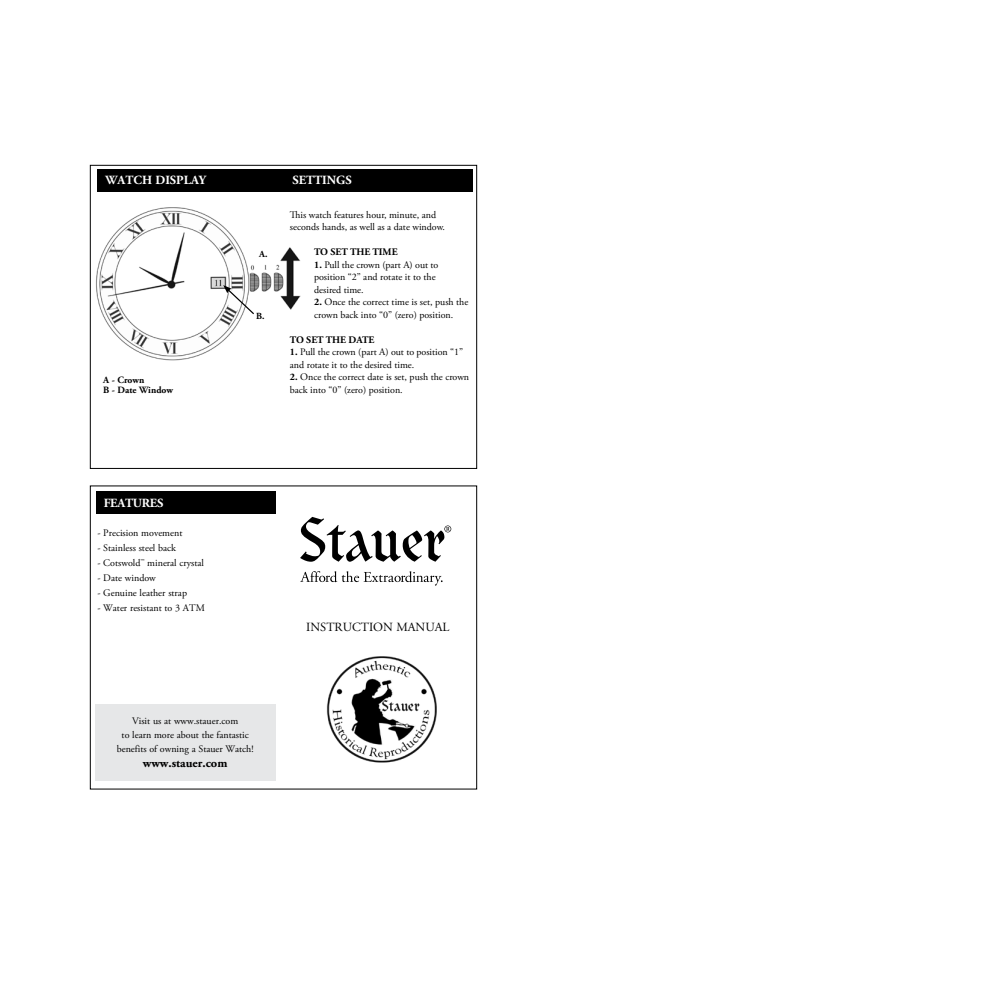
<style>
.page{position:relative;width:990px;height:990px;background:#fff}
.page>*{position:absolute;margin:0;border:0;box-sizing:border-box;transform-origin:0 0}
.t1{font:700 12.5px "Adobe Garamond Pro";color:#fff}
.t2{font:12.5px "Adobe Garamond Pro";color:#000}
.t3{font:700 12.5px "Adobe Garamond Pro";color:#000}
.t4{font:700 12.5px "Adobe Garamond Pro";letter-spacing:-.02em;color:#fff}
.t5{font:10px/12.5px "Adobe Garamond Pro";color:#000}
.t6{font:700 10px "Adobe Garamond Pro";color:#000}
.t7{font:700 9.62px/10.4px "Adobe Garamond Pro";color:#000}
.t8{font:700 9.38px "Adobe Garamond Pro";color:#000}
.s1{font-weight:700}
</style>
<div class="page">
<div style="left:90px;top:165px;width:387px;height:304px;border:1px solid #000"></div>
<div style="left:97px;top:169px;width:376px;height:23px;background:#000"></div>
<div style="left:90px;top:486px;width:387px;height:303px;border:1px solid #000"></div>
<svg style="left:300px;top:517px;width:151px;height:45px"></svg>
<svg style="left:300px;top:571px;width:143px;height:15px"></svg>
<img style="left:96px;top:207px;width:205px;height:154px">
<div style="left:96px;top:491px;width:180px;height:22px;background:#000"></div>
<svg style="left:223px;top:285px;width:32px;height:31px"></svg>
<div style="left:96px;top:704px;width:180px;height:77px;background:#e6e7e8"></div>
<img style="left:326px;top:656px;width:111px;height:107px">
<p class="t1" style="left:106px;top:173px;width:102px">WATCH DISPLAY</p>
<p class="t1" style="left:292px;top:173px;width:61px">SETTINGS</p>
<p class="t7" style="left:103px;top:375px;width:71px">A - Crown<br>B - Date Window</p>
<p class="t8" style="left:259px;top:248px;width:10px">A.</p>
<p class="t8" style="left:256px;top:310px;width:10px">B.</p>
<p class="t5" style="left:290px;top:209px;width:157px">This watch features hour, minute, and seconds hands, as well as a date window.</p>
<p class="t6" style="left:314px;top:246px;width:85px">TO SET THE TIME</p>
<p class="t5" style="left:314px;top:259px;width:126px"><span class="s1">1.</span> Pull the crown (part A) out to position “2” and rotate it to the desired time.</p>
<p class="t5" style="left:314px;top:296px;width:156px"><span class="s1">2.</span> Once the correct time is set, push the crown back into “0” (zero) position.</p>
<p class="t6" style="left:290px;top:334px;width:86px">TO SET THE DATE</p>
<p class="t5" style="left:290px;top:346px;width:175px"><span class="s1">1.</span> Pull the crown (part A) out to position “1” and rotate it to the desired time.</p>
<p class="t5" style="left:290px;top:371px;width:181px"><span class="s1">2.</span> Once the correct date is set, push the crown back into “0” (zero) position.</p>
<p class="t4" style="left:104px;top:495px;width:61px">FEATURES</p>
<p class="t5" style="left:97px;top:527px;width:87px">- Precision movement</p>
<p class="t5" style="left:97px;top:542px;width:80px">- Stainless steel back</p>
<p class="t5" style="left:97px;top:557px;width:108px">- Cotswold<sup>™</sup> mineral crystal</p>
<p class="t5" style="left:97px;top:572px;width:60px">- Date window</p>
<p class="t5" style="left:97px;top:587px;width:91px">- Genuine leather strap</p>
<p class="t5" style="left:97px;top:602px;width:109px">- Water resistant to 3 ATM</p>
<p class="t5" style="left:117px;top:714px;width:138px;line-height:13.8px;text-align:center">Visit us at www.stauer.com<br>to learn more about the fantastic benefits of owning a Stauer Watch!</p>
<p class="t3" style="left:143px;top:756px;width:86px">www.stauer.com</p>
<p class="t2" style="left:306px;top:619px;width:145px">INSTRUCTION MANUAL</p>
</div>
